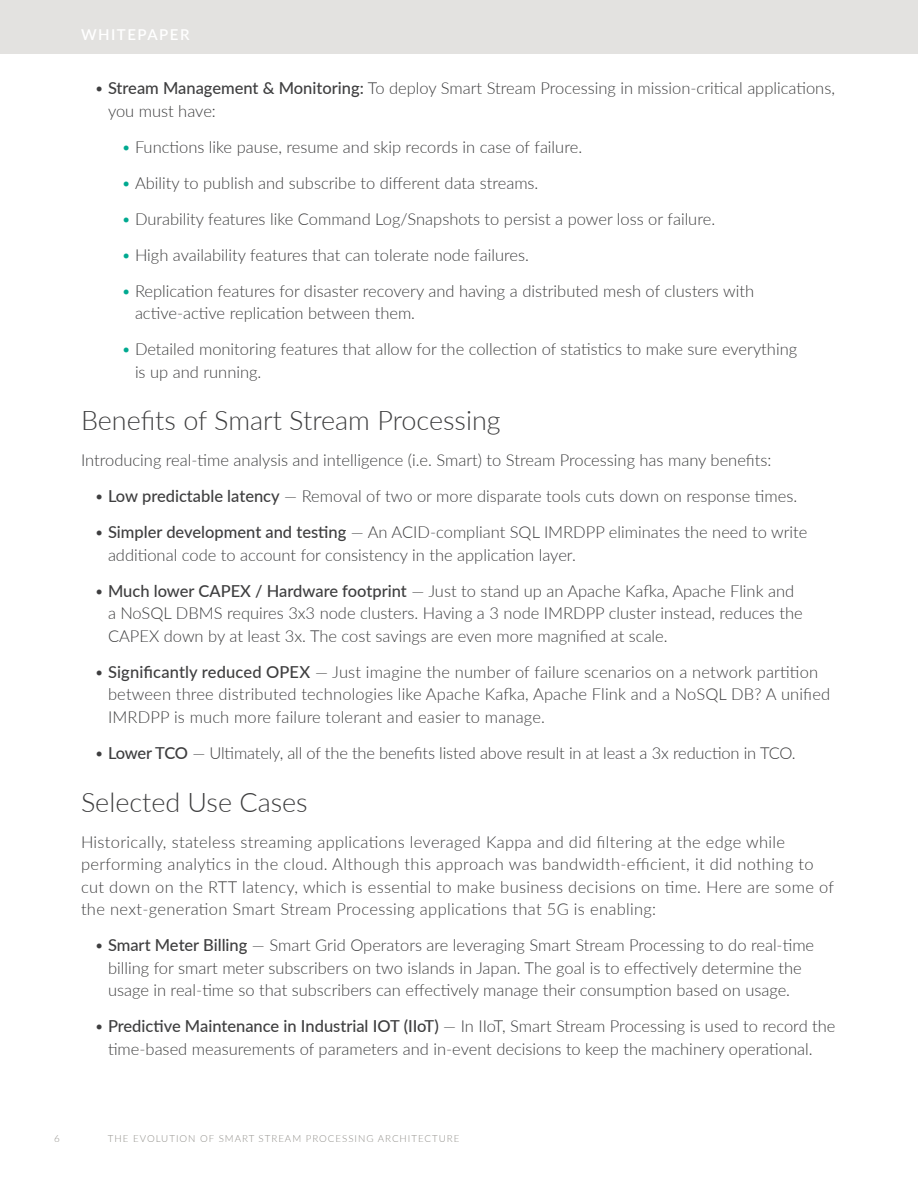
<style>
.page{position:relative;width:918px;height:1188px;background:#fff}
.page>*{position:absolute;margin:0;border:0;box-sizing:border-box;transform-origin:0 0}
.A_Head{font:300 27px "Lato";color:#3e3e3f}
.Body_Copy{font:300 16.5px/22.5px "Lato";color:#3e3e3f}
.Body_Copy-2{font:300 16.5px/22.5px "Lato";letter-spacing:.02em;color:#3e3e3f}
.t1{font:600 15px "Lato";letter-spacing:.1em;color:#fff}
.t2{font:300 9.75px "Lato";letter-spacing:.1em;color:#908e89}
.s1{font-weight:500}
.s2{color:#00a990}
</style>
<div class="page">
<div style="left:0;top:0;width:918px;height:54px;background:#e3e2e0"></div>
<p class="t1" style="left:81px;top:23px;width:110px">WHITEPAPER</p>
<p class="Body_Copy" style="left:108px;top:77px;width:729px;text-indent:-14px">• <span class="s1">Stream Management &amp; Monitoring:</span> To deploy Smart Stream Processing in mission-critical applications, you must have:</p>
<p class="Body_Copy" style="left:122px;top:135px;width:462px"><span class="s2">•</span> Functions like pause, resume and skip records in case of failure.</p>
<p class="Body_Copy" style="left:122px;top:171px;width:418px"><span class="s2">•</span> Ability to publish and subscribe to different data streams.</p>
<p class="Body_Copy" style="left:122px;top:207px;width:595px"><span class="s2">•</span> Durability features like Command Log/Snapshots to persist a power loss or failure.</p>
<p class="Body_Copy" style="left:122px;top:243px;width:409px"><span class="s2">•</span> High availability features that can tolerate node failures.</p>
<p class="Body_Copy" style="left:135px;top:279px;width:621px;text-indent:-14px"><span class="s2">•</span> Replication features for disaster recovery and having a distributed mesh of clusters with active-active replication between them.</p>
<p class="Body_Copy" style="left:135px;top:338px;width:664px;text-indent:-14px"><span class="s2">•</span> Detailed monitoring features that allow for the collection of statistics to make sure everything is up and running.</p>
<p class="A_Head" style="left:81px;top:402px;width:421px">Benefits of Smart Stream Processing</p>
<p class="Body_Copy" style="left:81px;top:449px;width:692px">Introducing real-time analysis and intelligence (i.e. Smart) to Stream Processing has many benefits:</p>
<p class="Body_Copy" style="left:94px;top:485px;width:704px">• <span class="s1">Low predictable latency</span> — Removal of two or more disparate tools cuts down on response times.</p>
<p class="Body_Copy" style="left:108px;top:521px;width:701px;text-indent:-14px">• <span class="s1">Simpler development and testing</span> — An ACID-compliant SQL IMRDPP eliminates the need to write additional code to account for consistency in the application layer.</p>
<p class="Body_Copy" style="left:108px;top:579px;width:696px;text-indent:-14px">• <span class="s1">Much lower CAPEX / Hardware footprint</span> — Just to stand up an Apache Kafka, Apache Flink and a NoSQL DBMS requires 3x3 node clusters. Having a 3 node IMRDPP cluster instead, reduces the<br>CAPEX down by at least 3x. The cost savings are even more magnified at scale.</p>
<p class="Body_Copy" style="left:108px;top:660px;width:724px;text-indent:-14px">• <span class="s1">Significantly reduced OPEX</span> — Just imagine the number of failure scenarios on a network partition between three distributed technologies like Apache Kafka, Apache Flink and a NoSQL DB? A unified<br>IMRDPP is much more failure tolerant and easier to manage.</p>
<p class="Body_Copy" style="left:94px;top:741px;width:703px">• <span class="s1">Lower TCO</span> — Ultimately, all of the the benefits listed above result in at least a 3x reduction in TCO.</p>
<p class="A_Head" style="left:81px;top:783px;width:228px">Selected Use Cases</p>
<p class="Body_Copy-2" style="left:81px;top:830px;width:755px">Historically, stateless streaming applications leveraged Kappa and did filtering at the edge while performing analytics in the cloud. Although this approach was bandwidth-efficient, it did nothing to cut down on the RTT latency, which is essential to make business decisions on time. Here are some of the next-generation Smart Stream Processing applications that 5G is enabling:</p>
<p class="Body_Copy" style="left:108px;top:933px;width:708px;text-indent:-14px">• <span class="s1">Smart Meter Billing</span> — Smart Grid Operators are leveraging Smart Stream Processing to do real-time billing for smart meter subscribers on two islands in Japan. The goal is to effectively determine the usage in real-time so that subscribers can effectively manage their consumption based on usage.</p>
<p class="Body_Copy" style="left:94px;top:1014px;width:743px;text-align:center">• <span class="s1">Predictive Maintenance in Industrial IOT (IIoT)</span> — In IIoT, Smart Stream Processing is used to record the time-based measurements of parameters and in-event decisions to keep the machinery operational.</p>
<p class="t2" style="left:54px;top:1132px;width:7px">6</p>
<p class="t2" style="left:108px;top:1132px;width:353px">THE EVOLUTION OF SMART STREAM PROCESSING ARCHITECTURE</p>
</div>
